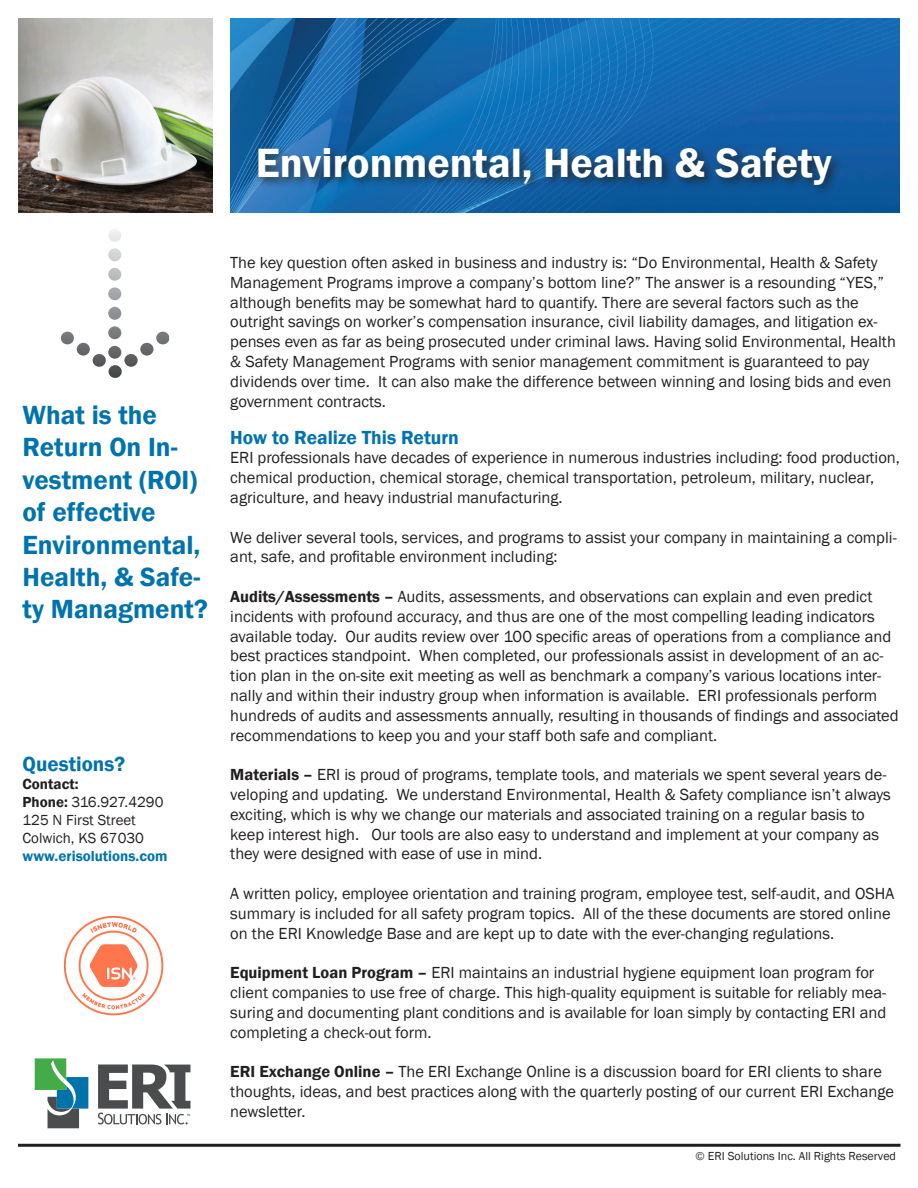
<style>
.page{position:relative;width:918px;height:1188px;background:#fff}
.page>*{position:absolute;margin:0;border:0;box-sizing:border-box;transform-origin:0 0}
.t1{font:600 42px "Franklin Gothic";color:#fff}
.t2{font:600 27px/32.4px "Franklin Gothic";color:#0073ae}
.t3{font:600 21px "Franklin Gothic";color:#0073ae}
.t4{font:600 19.5px "Franklin Gothic";color:#0073ae}
.t5{font:16.5px/19.8px "Franklin Gothic";color:#231f20}
.t6{font:15px/18px "Franklin Gothic";color:#231f20}
.t7{font:600 15px "Franklin Gothic";color:#0073ae}
.t8{font:12px "Franklin Gothic";color:#231f20}
.s1{font-weight:600}
</style>
<div class="page">
<img style="left:230px;top:19px;width:670px;height:193px">
<svg style="left:35px;top:1058px;width:53px;height:70px"></svg>
<svg style="left:98px;top:1065px;width:92px;height:59px"></svg>
<hr style="left:18px;top:1144px;width:883px;height:3px;background:#231f20">
<svg style="left:61px;top:229px;width:108px;height:149px"></svg>
<img style="left:64px;top:916px;width:99px;height:99px">
<div style="left:255px;top:144px;width:588px;height:53px;background:#231f20;opacity:.75"></div>
<img style="left:18px;top:19px;width:194px;height:193px">
<h1 class="t1" style="left:256px;top:137px;width:577px">Environmental, Health &amp; Safety</h1>
<h2 class="t2" style="left:23px;top:399px;width:187px">What is the<br>Return On In&shy;vestment (ROI) of effective<br>Environmental,<br>Health, &amp; Safe&shy;ty Managment?</h2>
<p class="t3" style="left:23px;top:751px;width:104px">Questions?</p>
<p class="t6" style="left:23px;top:775px;width:142px"><span class="s1">Contact:<br>Phone:</span> 316.927.4290<br>125 N First Street<br>Colwich, KS 67030</p>
<p class="t7" style="left:23px;top:846px;width:146px">www.erisolutions.com</p>
<p class="t5" style="left:230px;top:253px;width:667px">The key question often asked in business and industry is: “Do Environmental, Health &amp; Safety Management Programs improve a company’s bottom line?” The answer is a resounding “YES,” although benefits may be somewhat hard to quantify. There are several factors such as the outright savings on worker’s compensation insurance, civil liability damages, and litigation ex&shy;penses even as far as being prosecuted under criminal laws. Having solid Environmental, Health &amp; Safety Management Programs with senior management commitment is guaranteed to pay dividends over time. It can also make the difference between winning and losing bids and even government contracts.</p>
<p class="t4" style="left:230px;top:425px;width:230px">How to Realize This Return</p>
<p class="t5" style="left:230px;top:448px;width:671px">ERI professionals have decades of experience in numerous industries including: food production, chemical production, chemical storage, chemical transportation, petroleum, military, nuclear, agriculture, and heavy industrial manufacturing.</p>
<p class="t5" style="left:230px;top:528px;width:668px">We deliver several tools, services, and programs to assist your company in maintaining a compli&shy;ant, safe, and profitable environment including:</p>
<p class="t5" style="left:230px;top:587px;width:670px"><span class="s1">Audits/Assessments –</span> Audits, assessments, and observations can explain and even predict incidents with profound accuracy, and thus are one of the most compelling leading indicators available today. Our audits review over 100 specific areas of operations from a compliance and best practices standpoint. When completed, our professionals assist in development of an ac&shy;tion plan in the on-site exit meeting as well as benchmark a company’s various locations inter&shy;nally and within their industry group when information is available. ERI professionals perform hundreds of audits and assessments annually, resulting in thousands of findings and associated recommendations to keep you and your staff both safe and compliant.</p>
<p class="t5" style="left:230px;top:765px;width:662px"><span class="s1">Materials –</span> ERI is proud of programs, template tools, and materials we spent several years de&shy;veloping and updating. We understand Environmental, Health &amp; Safety compliance isn’t always exciting, which is why we change our materials and associated training on a regular basis to keep interest high. Our tools are also easy to understand and implement at your company as they were designed with ease of use in mind.</p>
<p class="t5" style="left:230px;top:884px;width:665px">A written policy, employee orientation and training program, employee test, self-audit, and OSHA summary is included for all safety program topics. All of the these documents are stored online on the ERI Knowledge Base and are kept up to date with the ever-changing regulations.</p>
<p class="t5" style="left:230px;top:963px;width:657px"><span class="s1">Equipment Loan Program –</span> ERI maintains an industrial hygiene equipment loan program for client companies to use free of charge. This high-quality equipment is suitable for reliably mea&shy;suring and documenting plant conditions and is available for loan simply by contacting ERI and completing a check-out form.</p>
<p class="t5" style="left:230px;top:1062px;width:665px"><span class="s1">ERI Exchange Online –</span> The ERI Exchange Online is a discussion board for ERI clients to share thoughts, ideas, and best practices along with the quarterly posting of our current ERI Exchange newsletter.</p>
<p class="t8" style="left:696px;top:1148px;width:202px">© ERI Solutions Inc. All Rights Reserved</p>
</div>
